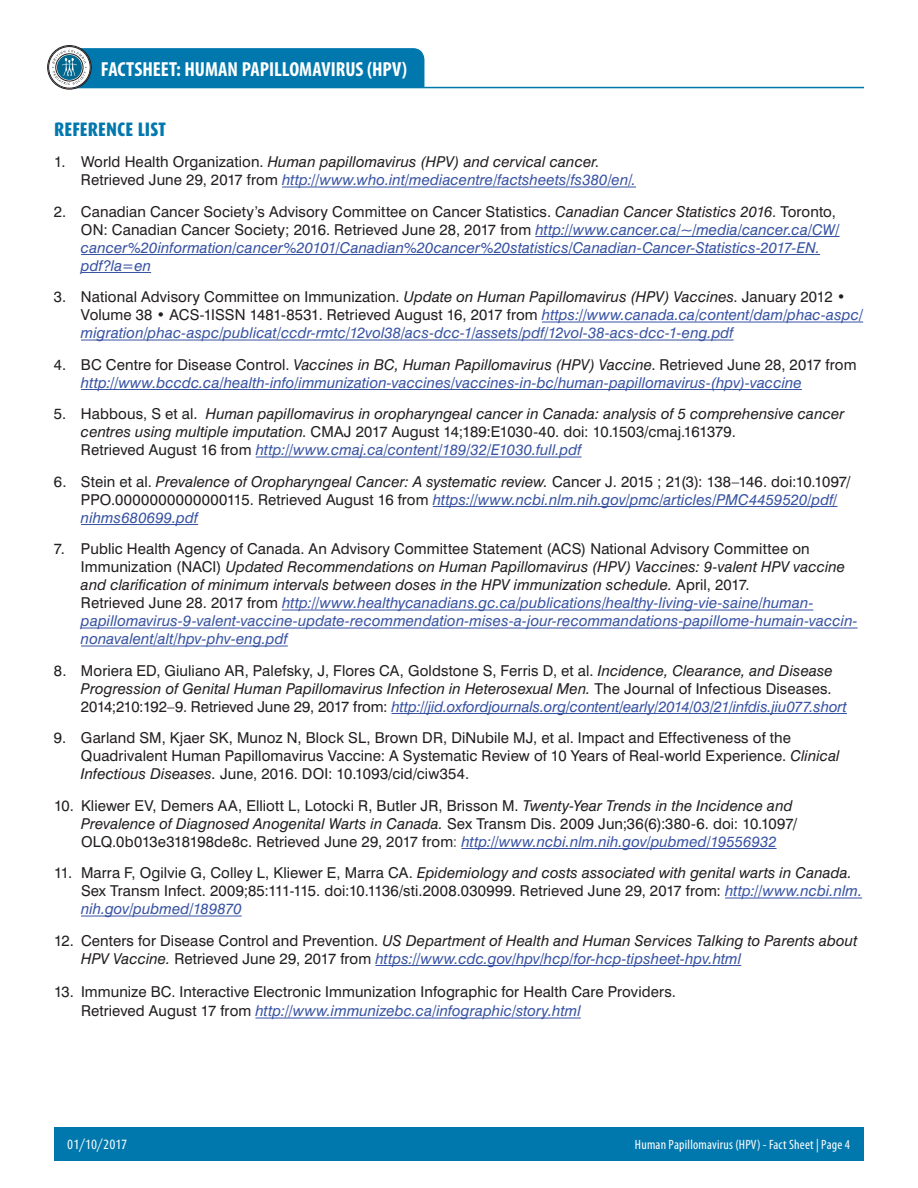
<style>
.page{position:relative;width:918px;height:1188px;background:#fff}
.page>*{position:absolute;margin:0;border:0;box-sizing:border-box;transform-origin:0 0}
.t1{font:700 condensed 20.4px "Myriad Pro";color:#fff}
.t2{font:800 19.5px "Dax Condensed";letter-spacing:.005em;color:#0078ae}
.t3{font:italic 15px/18px "Swiss 721 BT";letter-spacing:.005em;color:#3853a3}
.t4{font:15px/18px "Swiss 721 BT";letter-spacing:.005em;color:#231f20}
.t5{font:italic 15px/18px "Swiss 721 BT";letter-spacing:.005em;color:#231f20}
.t6{font:condensed 13.5px "Myriad Pro";letter-spacing:.015em;color:#fff}
.t7{font:13.5px "Dax Condensed";color:#fff}
.s1{font-style:normal;color:#231f20}
.s2{color:#231f20}
.s3{font-style:normal}
.s4{color:#3853a3}
.s5{font-style:italic}
.s6{font-style:italic;color:#3853a3}
.s7{color:#58595b}
</style>
<div class="page">
<div style="left:54px;top:1127px;width:810px;height:34px;background:#0078ae"></div>
<hr style="left:71px;top:87px;width:793px;height:1px;background:#0078ae">
<svg style="left:48px;top:46px;width:43px;height:43px"></svg>
<div style="left:47px;top:45px;width:45px;height:45px;border:1px solid #231f20;border-radius:50%"></div>
<div style="left:49px;top:46px;width:41px;height:42px;border:1px solid #231f20;border-radius:50%"></div>
<svg style="left:52px;top:48px;width:372px;height:40px;background:#0e7dae"></svg>
<hr style="left:282px;top:187px;width:354px;height:1px;background:#3853a3">
<hr style="left:535px;top:236px;width:305px;height:1px;background:#3853a3">
<hr style="left:81px;top:254px;width:739px;height:1px;background:#3853a3">
<hr style="left:81px;top:272px;width:70px;height:1px;background:#3853a3">
<hr style="left:542px;top:322px;width:321px;height:1px;background:#3853a3">
<hr style="left:81px;top:340px;width:653px;height:1px;background:#3853a3">
<hr style="left:81px;top:389px;width:721px;height:1px;background:#3853a3">
<hr style="left:256px;top:457px;width:326px;height:1px;background:#3853a3">
<hr style="left:433px;top:506px;width:404px;height:1px;background:#3853a3">
<hr style="left:81px;top:524px;width:117px;height:1px;background:#3853a3">
<hr style="left:282px;top:610px;width:531px;height:1px;background:#3853a3">
<hr style="left:81px;top:628px;width:777px;height:1px;background:#3853a3">
<hr style="left:81px;top:646px;width:207px;height:1px;background:#3853a3">
<hr style="left:392px;top:713px;width:455px;height:1px;background:#3853a3">
<hr style="left:461px;top:848px;width:316px;height:1px;background:#3853a3">
<hr style="left:725px;top:898px;width:137px;height:1px;background:#3853a3">
<hr style="left:81px;top:916px;width:161px;height:1px;background:#3853a3">
<hr style="left:375px;top:965px;width:366px;height:1px;background:#3853a3">
<hr style="left:255px;top:1018px;width:326px;height:1px;background:#3853a3">
<h1 class="t1" style="left:101px;top:56px;width:308px">FACTSHEET: HUMAN PAPILLOMAVIRUS (HPV)</h1>
<h2 class="t2" style="left:54px;top:118px;width:113px">REFERENCE LIST</h2>
<p class="t3" style="left:81px;top:153px;width:557px;text-indent:-27px"><span class="s1">1. World Health Organization.</span> <span class="s2">Human papillomavirus (HPV) and cervical cancer</span><span class="s1">.<br>Retrieved June 29, 2017 from</span> http://www.who.int/mediacentre/factsheets/fs380/en/.</p>
<p class="t3" style="left:81px;top:202px;width:760px;text-indent:-27px"><span class="s1">2. Canadian Cancer Society’s Advisory Committee on Cancer Statistics.</span> <span class="s2">Canadian Cancer Statistics 2016</span><span class="s1">. Toronto, ON: Canadian Cancer Society; 2016. Retrieved June 28, 2017 from</span> http://www.cancer.ca/~/media/cancer.ca/CW/ cancer%20information/cancer%20101/Canadian%20cancer%20statistics/Canadian-Cancer-Statistics-2017-EN. pdf?la=en</p>
<p class="t3" style="left:81px;top:288px;width:784px;text-indent:-27px"><span class="s1">3. National Advisory Committee on Immunization.</span> <span class="s2">Update on Human Papillomavirus (HPV) Vaccines</span><span class="s1">. January 2012 •<br>Volume 38 • ACS-1ISSN 1481-8531. Retrieved August 16, 2017 from</span> https://www.canada.ca/content/dam/phac-aspc/ migration/phac-aspc/publicat/ccdr-rmtc/12vol38/acs-dcc-1/assets/pdf/12vol-38-acs-dcc-1-eng.pdf</p>
<p class="t3" style="left:81px;top:355px;width:777px;text-indent:-27px"><span class="s1">4. BC Centre for Disease Control.</span> <span class="s2">Vaccines in BC, Human Papillomavirus (HPV) Vaccine</span><span class="s1">. Retrieved June 28, 2017 from </span>http://www.bccdc.ca/health-info/immunization-vaccines/vaccines-in-bc/human-papillomavirus-(hpv)-vaccine</p>
<p class="t5" style="left:81px;top:405px;width:765px;text-indent:-27px"><span class="s3">5. Habbous, S et al.</span> Human papillomavirus in oropharyngeal cancer in Canada: analysis of 5 comprehensive cancer centres using multiple imputation<span class="s3">. CMAJ 2017 August 14;189:E1030-40. doi: 10.1503/cmaj.161379.<br>Retrieved August 16 from</span> <span class="s4">http://www.cmaj.ca/content/189/32/E1030.full.pdf</span></p>
<p class="t4" style="left:81px;top:473px;width:771px;text-indent:-27px">6. Stein et al. <span class="s5">Prevalence of Oropharyngeal Cancer: A systematic review.</span> Cancer J. 2015 ; 21(3): 138–146. doi:10.1097/<br>PPO.0000000000000115. Retrieved August 16 from <span class="s6">https://www.ncbi.nlm.nih.gov/pmc/articles/PMC4459520/pdf/ nihms680699.pdf</span></p>
<p class="t3" style="left:81px;top:540px;width:778px;text-indent:-27px"><span class="s1">7. Public Health Agency of Canada. An Advisory Committee Statement (ACS) National Advisory Committee on Immunization (NACI)</span> <span class="s2">Updated Recommendations on Human Papillomavirus (HPV) Vaccines: 9-valent HPV vaccine and clarification of minimum intervals between doses in the HPV immunization schedule.</span> <span class="s1">April, 2017.<br>Retrieved June 28. 2017 from</span> http://www.healthycanadians.gc.ca/publications/healthy-living-vie-saine/human&shy;papillomavirus-9-valent-vaccine-update-recommendation-mises-a-jour-recommandations-papillome-humain-vaccin&shy;nonavalent/alt/hpv-phv-eng.pdf</p>
<p class="t4" style="left:81px;top:662px;width:767px;text-indent:-27px">8. Moriera ED, Giuliano AR, Palefsky, J, Flores CA, Goldstone S, Ferris D, et al. <span class="s5">Incidence, Clearance, and Disease<br>Progression of Genital Human Papillomavirus Infection in Heterosexual Men.</span> The Journal of Infectious Diseases.<br>2014;210:192–9. Retrieved June 29, 2017 from: <span class="s6">http://jid.oxfordjournals.org/content/early/2014/03/21/infdis.jiu077.short</span></p>
<p class="t4" style="left:81px;top:729px;width:760px;text-indent:-27px">9. Garland SM, Kjaer SK, Munoz N, Block SL, Brown DR, DiNubile MJ, et al. Impact and Effectiveness of the<br>Quadrivalent Human Papillomavirus Vaccine: A Systematic Review of 10 Years of Real-world Experience. <span class="s5">Clinical<br>Infectious Diseases.</span> June, 2016. DOI: 10.1093/cid/ciw354.</p>
<p class="t4" style="left:81px;top:797px;width:718px;text-indent:-27px">10. Kliewer EV, Demers AA, Elliott L, Lotocki R, Butler JR, Brisson M. <span class="s5">Twenty-Year Trends in the Incidence and<br>Prevalence of Diagnosed Anogenital Warts in Canada.</span> Sex Transm Dis. 2009 Jun;36(6):380-6. doi: 10.1097/<br>OLQ.0b013e318198de8c. Retrieved June 29, 2017 from<span class="s7">:</span> <span class="s6">http://www.ncbi.nlm.nih.gov/pubmed/19556932</span></p>
<p class="t4" style="left:81px;top:864px;width:783px;text-indent:-27px">11. Marra F, Ogilvie G, Colley L, Kliewer E, Marra CA. <span class="s5">Epidemiology and costs associated with genital warts in Canada.<br></span>Sex Transm Infect. 2009;85:111-115. doi:10.1136/sti.2008.030999. Retrieved June 29, 2017 from: <span class="s6">http://www.ncbi.nlm. nih.gov/pubmed/189870</span></p>
<p class="t5" style="left:81px;top:931px;width:778px;text-indent:-27px"><span class="s3">12. Centers for Disease Control and Prevention.</span> US Department of Health and Human Services Talking to Parents about<br>HPV Vaccine. <span class="s3">Retrieved June 29, 2017 from</span> <span class="s4">https://www.cdc.gov/hpv/hcp/for-hcp-tipsheet-hpv.html</span></p>
<p class="t4" style="left:81px;top:982px;width:596px;line-height:19.5px;text-indent:-27px">13. Immunize BC. Interactive Electronic Immunization Infographic for Health Care Providers.<br>Retrieved August 17 from <span class="s6">http://www.immunizebc.ca/infographic/story.html</span></p>
<p class="t7" style="left:67px;top:1137px;width:61px">01/10/2017</p>
<p class="t6" style="left:635px;top:1136px;width:217px">Human Papillomavirus (HPV) - Fact Sheet | Page 4</p>
</div>
